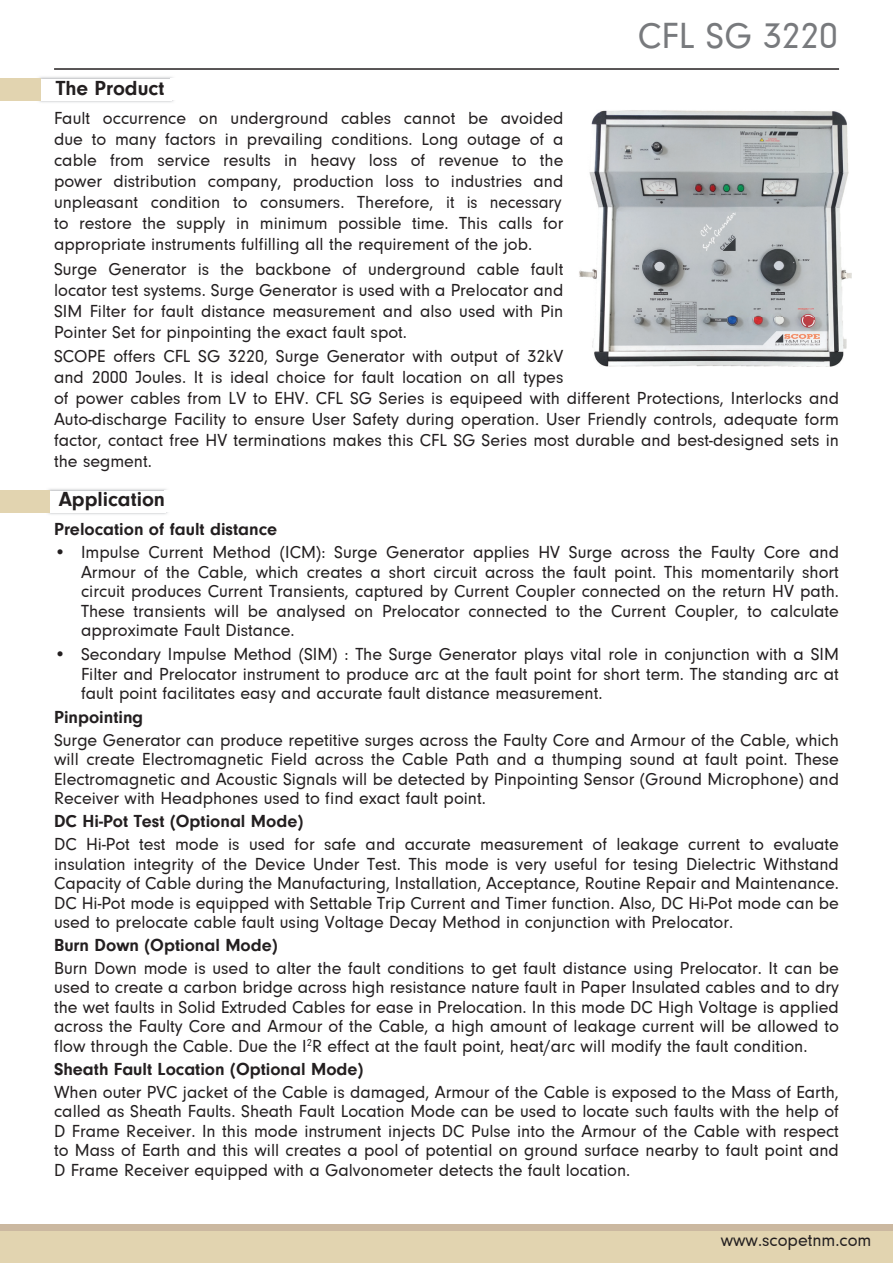
<style>
.page{position:relative;width:893px;height:1263px;background:#fff}
.page>*{position:absolute;margin:0;border:0;box-sizing:border-box;transform-origin:0 0}
.t1{font:37.5px "Neuzeit Gro";color:#787a7d}
.t2{font:700 21px "Neuzeit Gro";color:#231f20}
.t3{font:18px/19.5px "Neuzeit Gro";color:#231f20;text-align:justify}
.t4{font:700 18px "Neuzeit Gro";color:#231f20}
.t5{font:18px "Neuzeit Gro";color:#242021}
</style>
<div class="page">
<hr style="left:54px;top:68px;width:785px;height:2px;background:#231f20">
<div style="left:0;top:1230px;width:893px;height:33px;background:#e2d4b0"></div>
<div style="left:0;top:1224px;width:893px;height:6px;background:#cbb8a0"></div>
<div style="left:0;top:78px;width:40px;height:23px;background:#e2d4b0"></div>
<div style="left:0;top:490px;width:49px;height:23px;background:#e2d4b0"></div>
<img style="left:579px;top:110px;width:273px;height:257px">
<p class="t2" style="left:56px;top:77px;width:110px">The Product</p>
<h1 class="t1" style="left:638px;top:15px;width:202px">CFL SG 3220</h1>
<p class="t3" style="left:54px;top:108px;width:511px;line-height:21px">Fault occurrence on underground cables cannot be avoided due to many factors in prevailing conditions. Long outage of a cable from service results in heavy loss of revenue to the power distribution company, production loss to industries and</p>
<p class="t5" style="left:54px;top:193px;width:509px">unpleasant condition to consumers. Therefore, it is necessary</p>
<p class="t3" style="left:54px;top:213px;width:511px;line-height:21px">to restore the supply in minimum possible time. This calls for appropriate instruments fulfilling all the requirement of the job.</p>
<p class="t3" style="left:54px;top:258px;width:511px;line-height:21px">Surge Generator is the backbone of underground cable fault locator test systems. Surge Generator is used with a Prelocator and SIM Filter for fault distance measurement and also used with Pin Pointer Set for pinpointing the exact fault spot.</p>
<p class="t3" style="left:54px;top:346px;width:786px;line-height:21px;text-align:left">SCOPE offers CFL SG 3220, Surge Generator with output of 32kV<br>and 2000 Joules. It is ideal choice for fault location on all types<br>of power cables from LV to EHV. CFL SG Series is equipeed with different Protections, Interlocks and Auto-discharge Facility to ensure User Safety during operation. User Friendly controls, adequate form factor, contact free HV terminations makes this CFL SG Series most durable and best-designed sets in the segment.</p>
<p class="t2" style="left:59px;top:488px;width:108px">Application</p>
<p class="t4" style="left:54px;top:519px;width:225px">Prelocation of fault distance</p>
<p class="t3" style="left:81px;top:543px;width:759px;text-indent:-27px">• Impulse Current Method (ICM): Surge Generator applies HV Surge across the Faulty Core and Armour of the Cable, which creates a short circuit across the fault point. This momentarily short circuit produces Current Transients, captured by Current Coupler connected on the return HV path.<br>These transients will be analysed on Prelocator connected to the Current Coupler, to calculate approximate Fault Distance.</p>
<p class="t3" style="left:81px;top:645px;width:759px;text-indent:-27px">• Secondary Impulse Method (SIM) : The Surge Generator plays vital role in conjunction with a SIM Filter and Prelocator instrument to produce arc at the fault point for short term. The standing arc at fault point facilitates easy and accurate fault distance measurement.</p>
<p class="t4" style="left:54px;top:707px;width:91px">Pinpointing</p>
<p class="t3" style="left:54px;top:731px;width:786px">Surge Generator can produce repetitive surges across the Faulty Core and Armour of the Cable, which will create Electromagnetic Field across the Cable Path and a thumping sound at fault point. These Electromagnetic and Acoustic Signals will be detected by Pinpointing Sensor (Ground Microphone) and Receiver with Headphones used to find exact fault point.</p>
<p class="t4" style="left:54px;top:811px;width:251px">DC Hi-Pot Test (Optional Mode)</p>
<p class="t3" style="left:54px;top:835px;width:786px">DC Hi-Pot test mode is used for safe and accurate measurement of leakage current to evaluate insulation integrity of the Device Under Test. This mode is very useful for tesing Dielectric Withstand Capacity of Cable during the Manufacturing, Installation, Acceptance, Routine Repair and Maintenance.<br>DC Hi-Pot mode is equipped with Settable Trip Current and Timer function. Also, DC Hi-Pot mode can be used to prelocate cable fault using Voltage Decay Method in conjunction with Prelocator.</p>
<p class="t4" style="left:54px;top:935px;width:225px">Burn Down (Optional Mode)</p>
<p class="t3" style="left:54px;top:959px;width:786px">Burn Down mode is used to alter the fault conditions to get fault distance using Prelocator. It can be used to create a carbon bridge across high resistance nature fault in Paper Insulated cables and to dry the wet faults in Solid Extruded Cables for ease in Prelocation. In this mode DC High Voltage is applied across the Faulty Core and Armour of the Cable, a high amount of leakage current will be allowed to flow through the Cable. Due the I<sup>2</sup>R effect at the fault point, heat/arc will modify the fault condition.</p>
<p class="t4" style="left:54px;top:1059px;width:311px">Sheath Fault Location (Optional Mode)</p>
<p class="t3" style="left:54px;top:1082px;width:786px">When outer PVC jacket of the Cable is damaged, Armour of the Cable is exposed to the Mass of Earth, called as Sheath Faults. Sheath Fault Location Mode can be used to locate such faults with the help of D Frame Receiver. In this mode instrument injects DC Pulse into the Armour of the Cable with respect to Mass of Earth and this will creates a pool of potential on ground surface nearby to fault point and D Frame Receiver equipped with a Galvonometer detects the fault location.</p>
<p class="t3" style="left:721px;top:1231px;width:152px">www.scopetnm.com</p>
</div>
